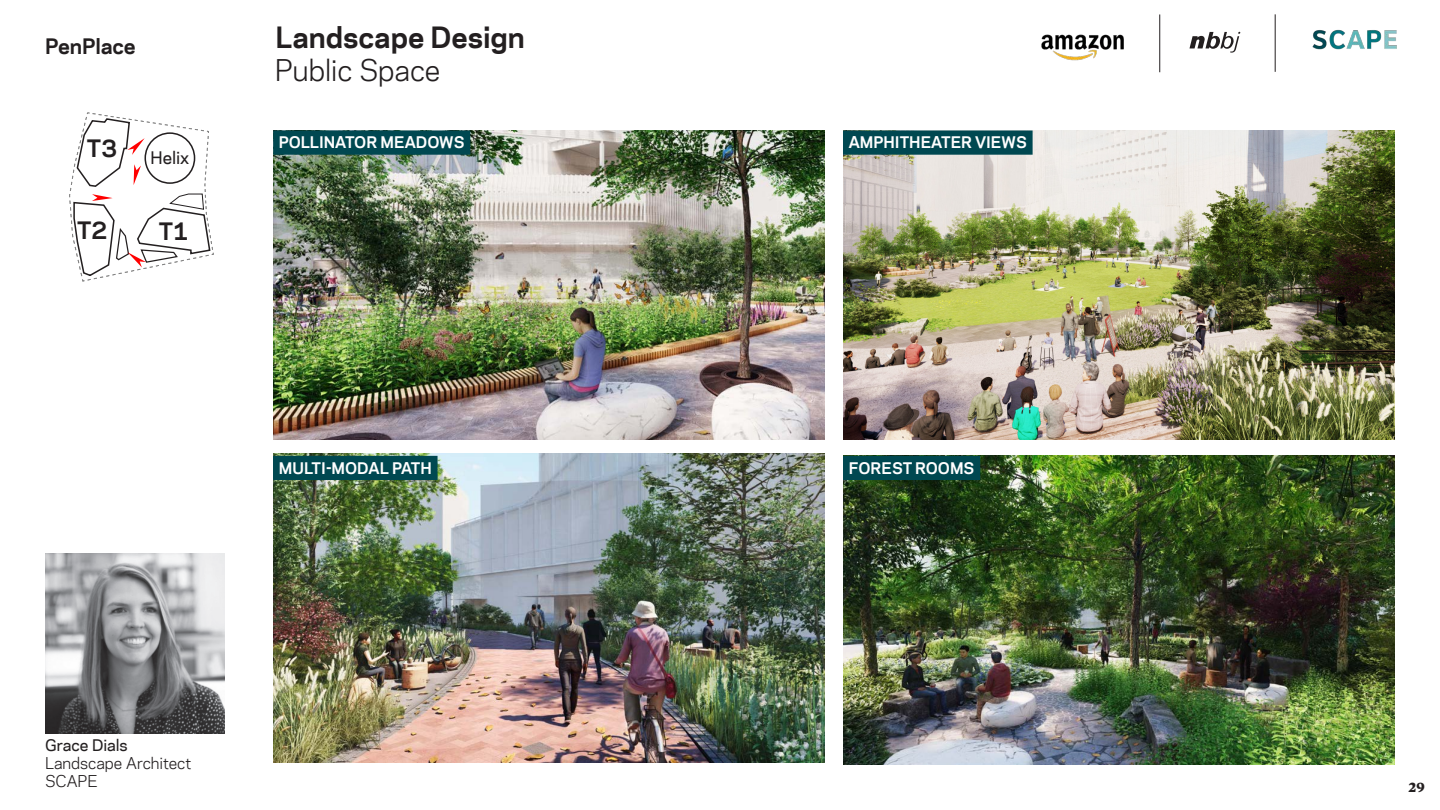
<style>
.page{position:relative;width:1440px;height:810px;background:#fff}
.page>*{position:absolute;margin:0;border:0;box-sizing:border-box;transform-origin:0 0}
.Secondary_Color_Head{font:700 27.5px/33px "Polaris";color:#231f20}
.Body_Copy{font:700 22.5px "Polaris";color:#231f20}
.t1{font:700 20px "Polaris";letter-spacing:-.01em;color:#231f20}
.Body_Copy-2{font:500 16.25px "Polaris";letter-spacing:-.005em;color:#231f20}
.SCAPE_Labels___Tags{font:700 15px "Polaris";color:#fff}
.Body_Copy-3{font:15px "Polaris";color:#231f20}
.Body_Copy-4{font:500 15px "Polaris";letter-spacing:-.005em;color:#231f20}
.t2{font:800 11.75px "Copernicus";color:#231f20}
.s1{font-weight:400}
</style>
<div class="page">
<svg style="left:1189px;top:32px;width:51px;height:21px"></svg>
<hr style="left:1160px;top:14px;width:1px;height:58px;background:#231f20">
<img style="left:1041px;top:34px;width:83px;height:27px">
<hr style="left:1275px;top:14px;width:1px;height:58px;background:#231f20">
<img style="left:1312px;top:29px;width:85px;height:21px">
<img style="left:273px;top:453px;width:552px;height:310px">
<img style="left:273px;top:131px;width:552px;height:309px">
<img style="left:843px;top:131px;width:552px;height:309px">
<img style="left:843px;top:456px;width:552px;height:309px">
<img style="left:45px;top:554px;width:180px;height:180px">
<div style="left:274px;top:131px;width:196px;height:23px;background:#004851"></div>
<div style="left:273px;top:130px;width:197px;height:25px;border:1px solid #004851"></div>
<div style="left:844px;top:131px;width:188px;height:23px;background:#004851"></div>
<div style="left:843px;top:130px;width:190px;height:25px;border:1px solid #004851"></div>
<div style="left:274px;top:456px;width:163px;height:23px;background:#004851"></div>
<div style="left:273px;top:456px;width:165px;height:24px;border:1px solid #004851"></div>
<div style="left:844px;top:456px;width:136px;height:23px;background:#004851"></div>
<div style="left:843px;top:456px;width:137px;height:24px;border:1px solid #004851"></div>
<svg style="left:69px;top:112px;width:145px;height:170px"></svg>
<h3 class="t1" style="left:45px;top:31px;width:92px">PenPlace</h3>
<p class="Body_Copy" style="left:87px;top:132px;width:32px">T3</p>
<p class="Body_Copy-2" style="left:150px;top:146px;width:40px">Helix</p>
<p class="Body_Copy" style="left:77px;top:214px;width:32px">T2</p>
<p class="Body_Copy" style="left:159px;top:214px;width:31px">T1</p>
<p class="Secondary_Color_Head" style="left:275px;top:19px;width:251px">Landscape Design<br><span class="s1">Public Space</span></p>
<p class="SCAPE_Labels___Tags" style="left:279px;top:131px;width:187px">POLLINATOR MEADOWS</p>
<p class="SCAPE_Labels___Tags" style="left:849px;top:131px;width:180px">AMPHITHEATER VIEWS</p>
<p class="SCAPE_Labels___Tags" style="left:279px;top:456px;width:154px">MULTI-MODAL PATH</p>
<p class="SCAPE_Labels___Tags" style="left:849px;top:456px;width:127px">FOREST ROOMS</p>
<p class="Body_Copy-4" style="left:45px;top:734px;width:84px">Grace Dials</p>
<p class="Body_Copy-3" style="left:45px;top:752px;width:148px">Landscape Architect</p>
<p class="Body_Copy-3" style="left:45px;top:770px;width:54px">SCAPE</p>
<p class="t2" style="left:1409px;top:780px;width:18px">29</p>
</div>
